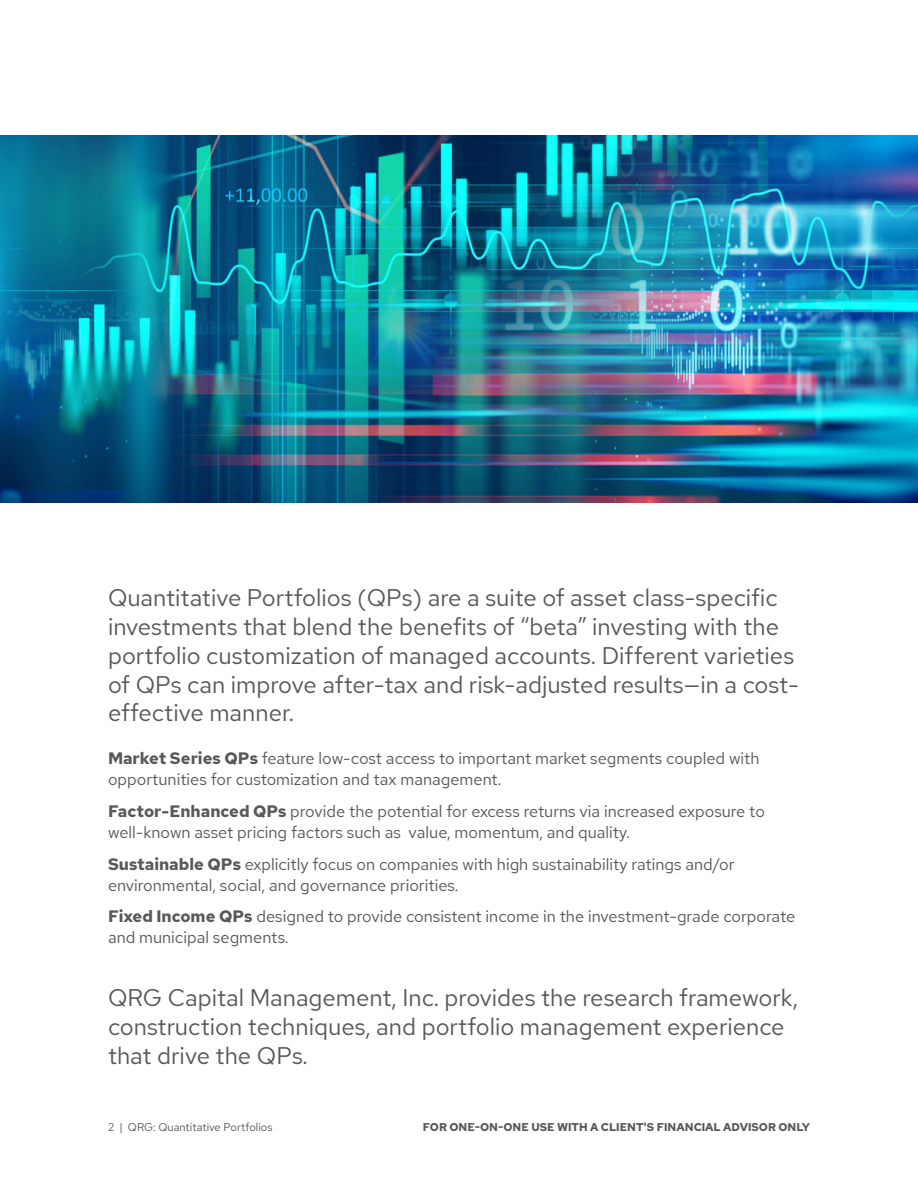
<style>
.page{position:relative;width:918px;height:1188px;background:#fff}
.page>*{position:absolute;margin:0;border:0;box-sizing:border-box;transform-origin:0 0}
.t1{font:24px/28.8px "Red Hat Text";color:#57585a}
.t2{font:16.5px/21px "Red Hat Text";color:#57585a}
.t3{font:700 11.25px "Red Hat Text";color:#57585a}
.t4{font:11.25px "Red Hat Text";color:#57585a}
.s1{font-weight:700}
</style>
<div class="page">
<img style="left:0;top:135px;width:918px;height:367px">
<p class="t1" style="left:108px;top:583px;width:692px">Quantitative Portfolios (QPs) are a suite of asset class-specific investments that blend the benefits of “beta” investing with the portfolio customization of managed accounts. Different varieties of QPs can improve after-tax and risk-adjusted results—in a cost&shy;effective manner.</p>
<p class="t2" style="left:108px;top:748px;width:653px"><span class="s1">Market Series QPs</span> feature low-cost access to important market segments coupled with opportunities for customization and tax management.</p>
<p class="t2" style="left:108px;top:802px;width:658px"><span class="s1">Factor-Enhanced QPs</span> provide the potential for excess returns via increased exposure to well-known asset pricing factors such as value, momentum, and quality.</p>
<p class="t2" style="left:108px;top:853px;width:628px"><span class="s1">Sustainable QPs</span> explicitly focus on companies with high sustainability ratings and/or environmental, social, and governance priorities.</p>
<p class="t2" style="left:108px;top:906px;width:689px"><span class="s1">Fixed Income QPs</span> designed to provide consistent income in the investment-grade corporate and municipal segments.</p>
<h1 class="t1" style="left:108px;top:983px;width:691px">QRG Capital Management, Inc. provides the research framework, construction techniques, and portfolio management experience that drive the QPs.</h1>
<p class="t4" style="left:108px;top:1123px;width:166px">2 | QRG: Quantitative Portfolios</p>
<p class="t3" style="left:423px;top:1120px;width:389px">FOR ONE-ON-ONE USE WITH A CLIENT'S FINANCIAL ADVISOR ONLY</p>
</div>
